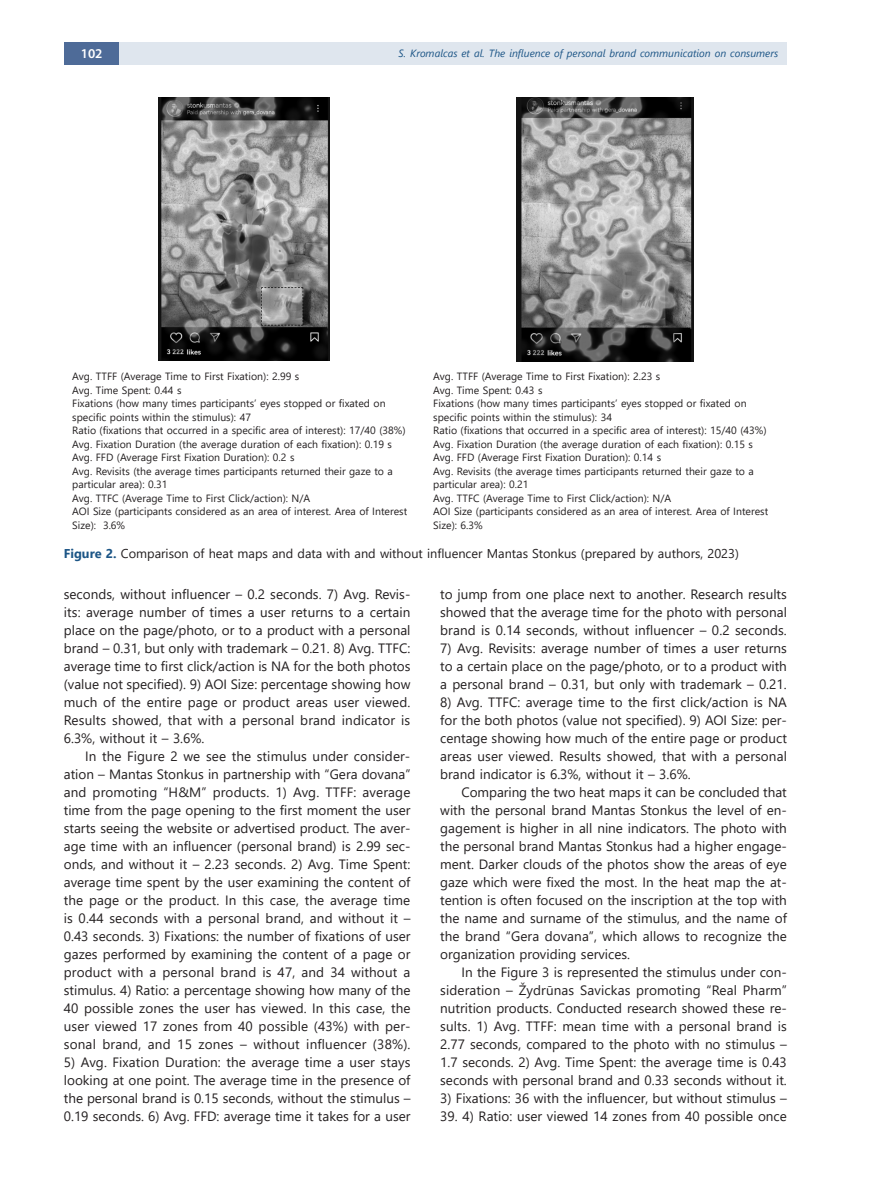
<style>
.page{position:relative;width:872px;height:1191px;background:#fff}
.page>*{position:absolute;margin:0;border:0;box-sizing:border-box;transform-origin:0 0}
.t1{font:13.5px/18px "Segoe UI";color:#231f20;text-align:justify}
.t2{font:600 13.5px "Myriad Pro";color:#fff}
.t3{font:12.75px "Segoe UI";color:#231f20}
.t4{font:10.5px/13.5px "Segoe UI";color:#231f20}
.t5{font:italic 10.5px "Segoe UI";color:#1c5586}
.s1{font-weight:700;color:#1c5586}
</style>
<div class="page">
<div style="left:64px;top:43px;width:55px;height:22px;background:#4e6b98"></div>
<div style="left:119px;top:43px;width:668px;height:22px;background:#dfe6ee"></div>
<img style="left:159px;top:98px;width:171px;height:262px">
<img style="left:517px;top:98px;width:176px;height:264px">
<p class="t2" style="left:81px;top:45px;width:23px">102</p>
<p class="t5" style="left:398px;top:43px;width:381px">S. Kromalcas et al. The influence of personal brand communication on consumers</p>
<p class="t4" style="left:72px;top:369px;width:336px">Avg. TTFF (Average Time to First Fixation): 2.99 s<br>Avg. Time Spent: 0.44 s<br>Fixations (how many times participants’ eyes stopped or fixated on specific points within the stimulus): 47<br>Ratio (fixations that occurred in a specific area of interest): 17/40 (38%)<br>Avg. Fixation Duration (the average duration of each fixation): 0.19 s Avg. FFD (Average First Fixation Duration): 0.2 s<br>Avg. Revisits (the average times participants returned their gaze to a particular area): 0.31<br>Avg. TTFC (Average Time to First Click/action): N/A<br>AOI Size (participants considered as an area of interest. Area of Interest Size): 3.6%</p>
<p class="t4" style="left:433px;top:369px;width:336px">Avg. TTFF (Average Time to First Fixation): 2.23 s<br>Avg. Time Spent: 0.43 s<br>Fixations (how many times participants’ eyes stopped or fixated on specific points within the stimulus): 34<br>Ratio (fixations that occurred in a specific area of interest): 15/40 (43%)<br>Avg. Fixation Duration (the average duration of each fixation): 0.15 s Avg. FFD (Average First Fixation Duration): 0.14 s<br>Avg. Revisits (the average times participants returned their gaze to a particular area): 0.21<br>Avg. TTFC (Average Time to First Click/action): N/A<br>AOI Size (participants considered as an area of interest. Area of Interest Size): 6.3%</p>
<p class="t3" style="left:64px;top:541px;width:676px"><span class="s1">Figure 2.</span> Comparison of heat maps and data with and without influencer Mantas Stonkus (prepared by authors, 2023)</p>
<p class="t1" style="left:440px;top:584px;width:348px">to jump from one place next to another. Research results showed that the average time for the photo with personal brand is 0.14 seconds, without influencer – 0.2 seconds.</p>
<p class="t1" style="left:440px;top:638px;width:348px">7) Avg. Revisits: average number of times a user returns to a certain place on the page/photo, or to a product with a personal brand – 0.31, but only with trademark – 0.21.</p>
<p class="t1" style="left:440px;top:692px;width:348px">8) Avg. TTFC: average time to the first click/action is NA for the both photos (value not specified). 9) AOI Size: per&shy;centage showing how much of the entire page or product areas user viewed. Results showed, that with a personal brand indicator is 6.3%, without it – 3.6%.</p>
<p class="t1" style="left:440px;top:782px;width:348px;text-indent:21px">Comparing the two heat maps it can be concluded that with the personal brand Mantas Stonkus the level of en&shy;gagement is higher in all nine indicators. The photo with the personal brand Mantas Stonkus had a higher engage&shy;ment. Darker clouds of the photos show the areas of eye gaze which were fixed the most. In the heat map the at&shy;tention is often focused on the inscription at the top with the name and surname of the stimulus, and the name of the brand “Gera dovana”, which allows to recognize the organization providing services.</p>
<p class="t1" style="left:440px;top:962px;width:348px;text-indent:21px">In the Figure 3 is represented the stimulus under con&shy;sideration – Žydrūnas Savickas promoting “Real Pharm” nutrition products. Conducted research showed these re&shy;sults. 1) Avg. TTFF: mean time with a personal brand is 2.77 seconds, compared to the photo with no stimulus – 1.7 seconds. 2) Avg. Time Spent: the average time is 0.43 seconds with personal brand and 0.33 seconds without it.</p>
<p class="t1" style="left:440px;top:1088px;width:348px">3) Fixations: 36 with the influencer, but without stimulus –</p>
<p class="t1" style="left:440px;top:1106px;width:348px">39. 4) Ratio: user viewed 14 zones from 40 possible once</p>
<p class="t1" style="left:64px;top:584px;width:348px">seconds, without influencer – 0.2 seconds. 7) Avg. Revis&shy;its: average number of times a user returns to a certain place on the page/photo, or to a product with a personal brand – 0.31, but only with trademark – 0.21. 8) Avg. TTFC: average time to first click/action is NA for the both photos (value not specified). 9) AOI Size: percentage showing how much of the entire page or product areas user viewed.<br>Results showed, that with a personal brand indicator is 6.3%, without it – 3.6%.</p>
<p class="t1" style="left:64px;top:746px;width:348px;text-indent:21px">In the Figure 2 we see the stimulus under consider&shy;ation – Mantas Stonkus in partnership with “Gera dovana” and promoting “H&amp;M” products. 1) Avg. TTFF: average time from the page opening to the first moment the user starts seeing the website or advertised product. The aver&shy;age time with an influencer (personal brand) is 2.99 sec&shy;onds, and without it – 2.23 seconds. 2) Avg. Time Spent: average time spent by the user examining the content of the page or the product. In this case, the average time is 0.44 seconds with a personal brand, and without it – 0.43 seconds. 3) Fixations: the number of fixations of user gazes performed by examining the content of a page or product with a personal brand is 47, and 34 without a stimulus. 4) Ratio: a percentage showing how many of the 40 possible zones the user has viewed. In this case, the user viewed 17 zones from 40 possible (43%) with per&shy;sonal brand, and 15 zones – without influencer (38%).</p>
<p class="t1" style="left:64px;top:1052px;width:348px">5) Avg. Fixation Duration: the average time a user stays looking at one point. The average time in the presence of the personal brand is 0.15 seconds, without the stimulus – 0.19 seconds. 6) Avg. FFD: average time it takes for a user</p>
</div>
